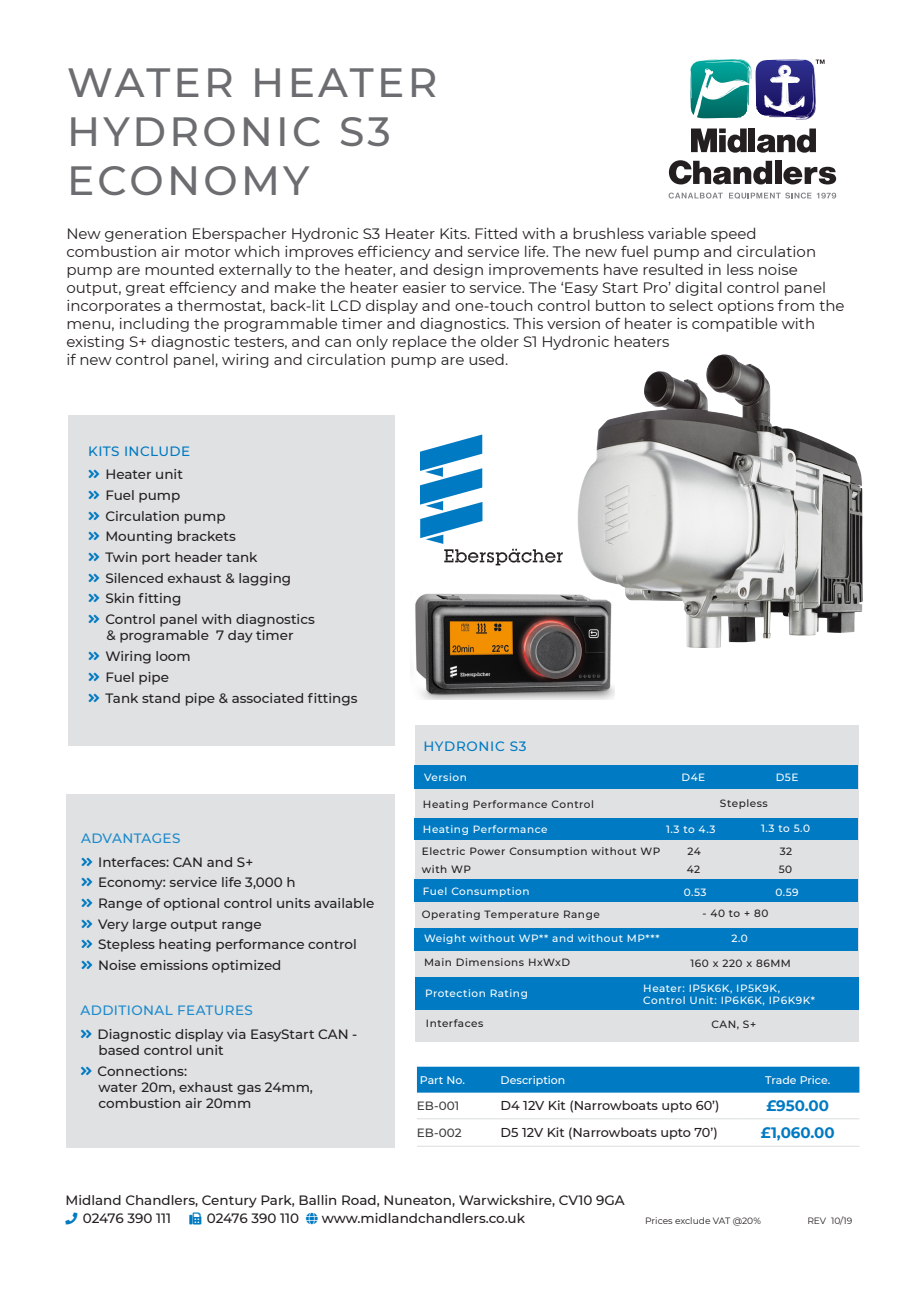
<style>
.page{position:relative;width:919px;height:1289px;background:#fff}
.page>*{position:absolute;margin:0;border:0;box-sizing:border-box;transform-origin:0 0}
.t1{font:500 40.8px/48.9px "Montserrat";letter-spacing:.08em;color:#6c6d70}
.t2{font:15px/18px "Montserrat";color:#231f20}
.t3{font:700 15px "Montserrat";color:#007ac2}
.t4{font:500 13.5px/16.2px "Montserrat";color:#231f20}
.t5{font:500 13.5px "Montserrat";letter-spacing:.03em;color:#1c8acb}
.t6{font:500 13.5px/23.7px "Montserrat";letter-spacing:.03em;color:#007ac2}
.t7{font:500 13.5px "Montserrat";letter-spacing:.05em;color:#007ac2}
.t8{font:500 12.9px "Montserrat";color:#231f20}
.t9{font:500 12px "Montserrat";color:#3e3e3f}
.t10{font:500 10.95px "Montserrat";color:#fff}
.t11{font:500 10.5px/12.6px "Montserrat";letter-spacing:.05em;color:#fff}
.t12{font:500 10.5px/18px "Montserrat";letter-spacing:.05em;color:#231f20}
.t13{font:9.15px "Montserrat";letter-spacing:-.005em;color:#231f20}
.s1{color:#231f20}
</style>
<div class="page">
<div style="left:68px;top:415px;width:326px;height:330px;background:#e0e1e3"></div>
<div style="left:66px;top:794px;width:328px;height:353px;background:#e0e1e3"></div>
<div style="left:415px;top:725px;width:443px;height:317px;background:#e0e1e3"></div>
<svg style="left:420px;top:434px;width:142px;height:131px"></svg>
<img style="left:577px;top:364px;width:285px;height:284px">
<img style="left:415px;top:590px;width:199px;height:109px">
<svg style="left:668px;top:193px;width:54px;height:5px"></svg>
<svg style="left:729px;top:193px;width:107px;height:6px"></svg>
<svg style="left:669px;top:160px;width:103px;height:24px"></svg>
<div style="left:775px;top:161px;width:6px;height:23px;background:#231f20"></div>
<svg style="left:783px;top:167px;width:53px;height:17px"></svg>
<svg style="left:690px;top:59px;width:134px;height:94px"></svg>
<div style="left:417px;top:1066px;width:442px;height:26px;background:#007ac2"></div>
<hr style="left:417px;top:1118px;width:83px;height:1px;background:#dcdddf">
<hr style="left:500px;top:1118px;width:236px;height:1px;background:#dcdddf">
<hr style="left:736px;top:1118px;width:123px;height:1px;background:#dcdddf">
<hr style="left:417px;top:1145px;width:83px;height:1px;background:#dcdddf">
<hr style="left:500px;top:1145px;width:236px;height:1px;background:#dcdddf">
<hr style="left:736px;top:1145px;width:123px;height:1px;background:#dcdddf">
<div style="left:414px;top:818px;width:444px;height:22px;background:#007ac2"></div>
<div style="left:414px;top:765px;width:444px;height:24px;background:#007ac2"></div>
<div style="left:415px;top:879px;width:443px;height:22px;background:#007ac2"></div>
<div style="left:415px;top:928px;width:443px;height:22px;background:#007ac2"></div>
<div style="left:415px;top:977px;width:443px;height:33px;background:#007ac2"></div>
<p class="t1" style="left:67px;top:56px;width:372px">WATER HEATER<br>HYDRONIC S3<br>ECONOMY</p>
<p class="t2" style="left:66px;top:224px;width:779px">New generation Eberspacher Hydronic S3 Heater Kits. Fitted with a brushless variable speed combustion air motor which improves efficiency and service life. The new fuel pump and circulation pump are mounted externally to the heater, and design improvements have resulted in less noise output, great effciency and make the heater easier to service. The ‘Easy Start Pro’ digital control panel incorporates a thermostat, back-lit LCD display and one-touch control button to select options from the menu, including the programmable timer and diagnostics. This version of heater is compatible with existing S+ diagnostic testers, and can only replace the older S1 Hydronic heaters<br>if new control panel, wiring and circulation pump are used.</p>
<p class="t6" style="left:105px;top:438px;width:86px;text-indent:-17px">KITS INCLUDE<br><span class="s1">Heater unit</span></p>
<p class="t4" style="left:105px;top:486px;width:76px">Fuel pump</p>
<p class="t4" style="left:105px;top:507px;width:122px">Circulation pump</p>
<p class="t4" style="left:105px;top:528px;width:132px">Mounting brackets</p>
<p class="t4" style="left:105px;top:548px;width:154px">Twin port header tank</p>
<p class="t4" style="left:105px;top:569px;width:187px">Silenced exhaust &amp; lagging</p>
<p class="t4" style="left:105px;top:590px;width:78px">Skin fitting</p>
<p class="t4" style="left:105px;top:610px;width:211px">Control panel with diagnostics &amp; programable 7 day timer</p>
<p class="t4" style="left:105px;top:647px;width:87px">Wiring loom</p>
<p class="t4" style="left:105px;top:666px;width:254px;line-height:20.7px">Fuel pipe<br>Tank stand pipe &amp; associated fittings</p>
<p class="t7" style="left:423px;top:737px;width:105px">HYDRONIC S3</p>
<p class="t11" style="left:424px;top:770px;width:44px">Version</p>
<p class="t12" style="left:423px;top:794px;width:172px">Heating Performance Control</p>
<p class="t11" style="left:681px;top:770px;width:25px">D4E</p>
<p class="t12" style="left:720px;top:793px;width:49px">Stepless</p>
<p class="t11" style="left:775px;top:770px;width:24px">D5E</p>
<p class="t11" style="left:666px;top:822px;width:51px">1.3 to 4.3</p>
<p class="t11" style="left:761px;top:821px;width:50px">1.3 to 5.0</p>
<p class="t11" style="left:423px;top:822px;width:126px">Heating Performance</p>
<p class="t5" style="left:81px;top:828px;width:101px">ADVANTAGES</p>
<p class="t4" style="left:98px;top:853px;width:157px">Interfaces: CAN and S+</p>
<p class="t4" style="left:98px;top:873px;width:199px">Economy: service life 3,000 h</p>
<p class="t4" style="left:98px;top:894px;width:278px">Range of optional control units available</p>
<p class="t4" style="left:98px;top:915px;width:165px">Very large output range</p>
<p class="t4" style="left:98px;top:935px;width:260px">Stepless heating performance control</p>
<p class="t4" style="left:98px;top:956px;width:185px">Noise emissions optimized</p>
<p class="t5" style="left:80px;top:1000px;width:174px">ADDITIONAL FEATURES</p>
<p class="t4" style="left:98px;top:1025px;width:261px">Diagnostic display via EasyStart CAN - based control unit</p>
<p class="t4" style="left:98px;top:1062px;width:217px">Connections:<br>water 20m, exhaust gas 24mm, combustion air 20mm</p>
<p class="t10" style="left:420px;top:1071px;width:46px">Part No.</p>
<p class="t10" style="left:500px;top:1071px;width:66px">Description</p>
<p class="t10" style="left:765px;top:1071px;width:67px">Trade Price.</p>
<p class="t12" style="left:422px;top:841px;width:240px">Electric Power Consumption without WP with WP</p>
<p class="t12" style="left:687px;top:841px;width:15px">24</p>
<p class="t12" style="left:779px;top:841px;width:14px">32</p>
<p class="t12" style="left:686px;top:859px;width:15px">42</p>
<p class="t11" style="left:683px;top:885px;width:24px">0.53</p>
<p class="t11" style="left:775px;top:885px;width:25px">0.59</p>
<p class="t12" style="left:778px;top:859px;width:15px">50</p>
<p class="t11" style="left:423px;top:884px;width:108px">Fuel Consumption</p>
<p class="t12" style="left:422px;top:905px;width:179px">Operating Temperature Range</p>
<p class="t12" style="left:424px;top:953px;width:148px">Main Dimensions HxWxD</p>
<p class="t11" style="left:425px;top:986px;width:104px">Protection Rating</p>
<p class="t12" style="left:426px;top:1013px;width:59px">Interfaces</p>
<p class="t12" style="left:702px;top:904px;width:67px">- 40 to + 80</p>
<p class="t11" style="left:731px;top:931px;width:18px">2.0</p>
<p class="t12" style="left:690px;top:954px;width:102px">160 x 220 x 86MM</p>
<p class="t11" style="left:643px;top:981px;width:173px">Heater: IP5K6K, IP5K9K,<br>Control Unit: IP6K6K, IP6K9K*</p>
<p class="t12" style="left:711px;top:1014px;width:46px">CAN, S+</p>
<p class="t11" style="left:424px;top:931px;width:237px">Weight without WP** and without MP***</p>
<p class="t9" style="left:417px;top:1097px;width:44px">EB-001</p>
<p class="t8" style="left:500px;top:1096px;width:220px">D4 12V Kit (Narrowboats upto 60’)</p>
<p class="t3" style="left:766px;top:1094px;width:64px">£950.00</p>
<p class="t9" style="left:417px;top:1124px;width:46px">EB-002</p>
<p class="t8" style="left:500px;top:1123px;width:219px">D5 12V Kit (Narrowboats upto 70’)</p>
<p class="t3" style="left:760px;top:1121px;width:75px">£1,060.00</p>
<p class="t4" style="left:83px;top:1190px;width:543px;line-height:18px;text-indent:-17px">Midland Chandlers, Century Park, Ballin Road, Nuneaton, Warwickshire, CV10 9GA<br>02476 390 111</p>
<p class="t4" style="left:207px;top:1209px;width:94px">02476 390 110</p>
<p class="t4" style="left:322px;top:1209px;width:205px">www.midlandchandlers.co.uk</p>
<p class="t13" style="left:645px;top:1214px;width:117px">Prices exclude VAT @20%</p>
<p class="t13" style="left:807px;top:1214px;width:47px">REV 10/19</p>
</div>
